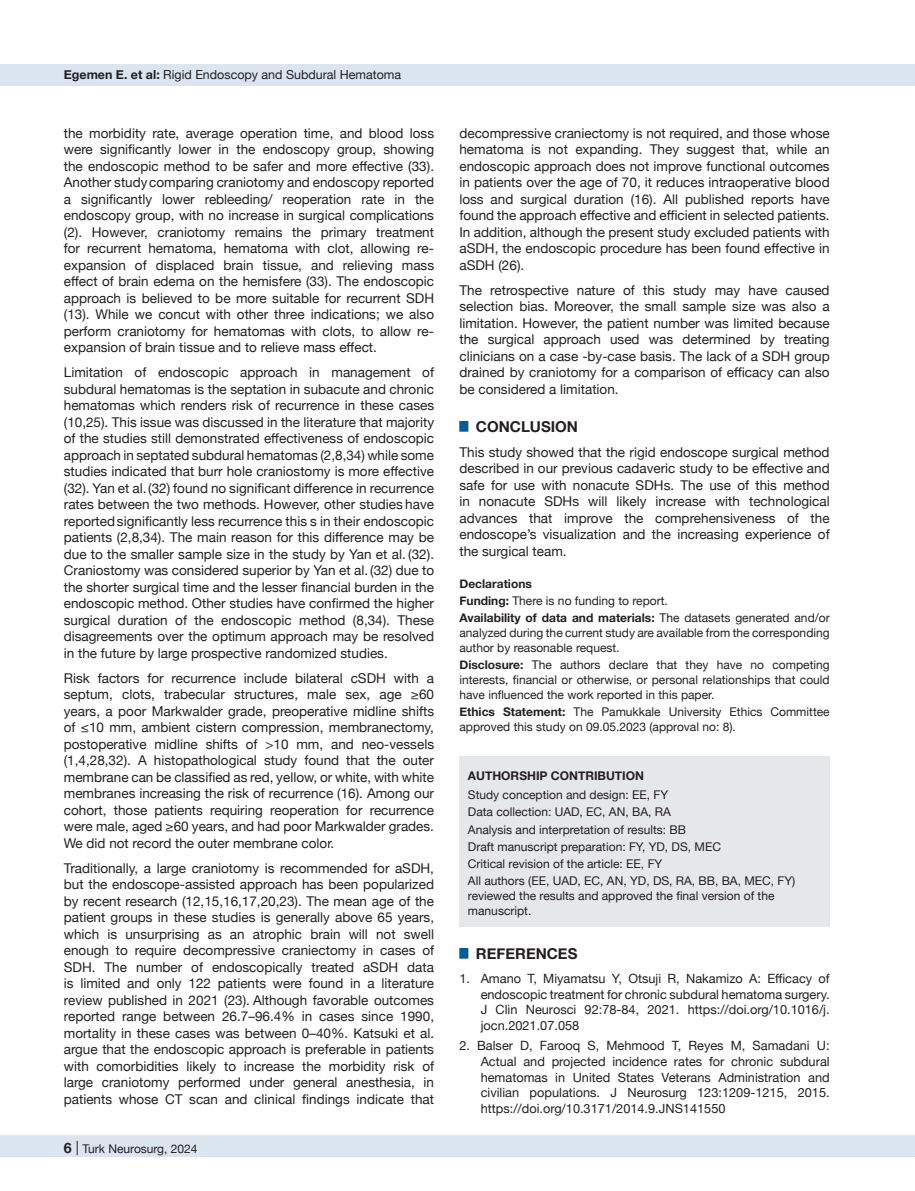
<style>
.page{position:relative;width:915px;height:1191px;background:#fff}
.page>*{position:absolute;margin:0;border:0;box-sizing:border-box;transform-origin:0 0}
.t1{font:700 15px "Helvetica Neue";color:#231f20}
.t2{font:13.5px/16.5px "Helvetica Neue";color:#231f20;text-align:justify}
.t3{font:12.75px/15.8px "Helvetica Neue";color:#231f20;text-align:justify}
.t4{font:12.45px "Helvetica Neue";color:#231f20}
.t5{font:12px/15px "Helvetica Neue";color:#231f20}
.t6{font:700 12px/17.1px "Helvetica Neue";color:#231f20}
.s1{font-weight:700}
.s2{font-weight:700;font-size:14.25px}
.s3{font-size:14.25px}
.s4{font-weight:400}
</style>
<div class="page">
<div style="left:0;top:1135px;width:914px;height:22px;background:#dbe5f0"></div>
<div style="left:0;top:64px;width:914px;height:21px;background:#dbe5f0"></div>
<div style="left:459px;top:756px;width:370px;height:171px;background:#e6e7e9"></div>
<p class="t4" style="left:64px;top:66px;width:339px"><span class="s1">Egemen E. et al:</span> Rigid Endoscopy and Subdural Hematoma</p>
<p class="t2" style="left:64px;top:125px;width:371px">the morbidity rate, average operation time, and blood loss were significantly lower in the endoscopy group, showing the endoscopic method to be safer and more effective (33).<br>Another studycomparing craniotomy and endoscopy reported a significantly lower rebleeding/ reoperation rate in the endoscopy group, with no increase in surgical complications (2). However, craniotomy remains the primary treatment for recurrent hematoma, hematoma with clot, allowing re&shy;expansion of displaced brain tissue, and relieving mass effect of brain edema on the hemisfere (33). The endoscopic approach is believed to be more suitable for recurrent SDH (13). While we concut with other three indications; we also perform craniotomy for hematomas with clots, to allow re&shy;expansion of brain tissue and to relieve mass effect.</p>
<p class="t2" style="left:64px;top:365px;width:371px">Limitation of endoscopic approach in management of subdural hematomas is the septation in subacute and chronic hematomas which renders risk of recurrence in these cases (10,25). This issue was discussed in the literature that majority of the studies still demonstrated effectiveness of endoscopic approach in septated subdural hematomas (2,8,34) while some studies indicated that burr hole craniostomy is more effective (32). Yan et al.(32) found no significant difference in recurrence rates between the two methods. However, other studies have reportedsignificantly less recurrence this s in their endoscopic patients (2,8,34). The main reason for this difference may be due to the smaller sample size in the study by Yan et al. (32).<br>Craniostomy was considered superior by Yan et al. (32) due to the shorter surgical time and the lesser financial burden in the endoscopic method. Other studies have confirmed the higher surgical duration of the endoscopic method (8,34). These disagreements over the optimum approach may be resolved in the future by large prospective randomized studies.</p>
<p class="t2" style="left:64px;top:670px;width:371px">Risk factors for recurrence include bilateral cSDH with a septum, clots, trabecular structures, male sex, age ≥60 years, a poor Markwalder grade, preoperative midline shifts of ≤10 mm, ambient cistern compression, membranectomy, postoperative midline shifts of &gt;10 mm, and neo-vessels (1,4,28,32). A histopathological study found that the outer membrane can be classified as red, yellow, or white, with white membranes increasing the risk of recurrence (16). Among our cohort, those patients requiring reoperation for recurrence were male, aged ≥60 years, and had poor Markwalder grades.<br>We did not record the outer membrane color.</p>
<p class="t2" style="left:64px;top:860px;width:371px">Traditionally, a large craniotomy is recommended for aSDH, but the endoscope-assisted approach has been popularized by recent research (12,15,16,17,20,23). The mean age of the patient groups in these studies is generally above 65 years, which is unsurprising as an atrophic brain will not swell enough to require decompressive craniectomy in cases of SDH. The number of endoscopically treated aSDH data is limited and only 122 patients were found in a literature review published in 2021 (23). Although favorable outcomes reported range between 26.7–96.4% in cases since 1990, mortality in these cases was between 0–40%. Katsuki et al. argue that the endoscopic approach is preferable in patients with comorbidities likely to increase the morbidity risk of large craniotomy performed under general anesthesia, in patients whose CT scan and clinical findings indicate that</p>
<p class="t5" style="left:63px;top:1142px;width:136px"><span class="s2">6</span> <span class="s3">|</span> Turk Neurosurg, 2024</p>
<p class="t2" style="left:459px;top:125px;width:371px">decompressive craniectomy is not required, and those whose hematoma is not expanding. They suggest that, while an endoscopic approach does not improve functional outcomes in patients over the age of 70, it reduces intraoperative blood loss and surgical duration (16). All published reports have found the approach effective and efficient in selected patients.<br>In addition, although the present study excluded patients with aSDH, the endoscopic procedure has been found effective in aSDH (26).</p>
<p class="t2" style="left:459px;top:282px;width:371px">The retrospective nature of this study may have caused selection bias. Moreover, the small sample size was also a limitation. However, the patient number was limited because the surgical approach used was determined by treating clinicians on a case -by-case basis. The lack of a SDH group drained by craniotomy for a comparison of efficacy can also be considered a limitation.</p>
<p class="t1" style="left:459px;top:414px;width:120px"><sup>█</sup> CONCLUSION</p>
<p class="t2" style="left:459px;top:444px;width:371px">This study showed that the rigid endoscope surgical method described in our previous cadaveric study to be effective and safe for use with nonacute SDHs. The use of this method in nonacute SDHs will likely increase with technological advances that improve the comprehensiveness of the endoscope’s visualization and the increasing experience of the surgical team.</p>
<p class="t6" style="left:459px;top:575px;width:371px">Declarations<br>Funding: <span class="s4">There is no funding to report.<br></span>Availability of data and materials: <span class="s4">The datasets generated and/or</span></p>
<p class="t5" style="left:459px;top:626px;width:371px">analyzed during the current study are available from the corresponding author by reasonable request.</p>
<p class="t5" style="left:459px;top:658px;width:371px;text-align:justify"><span class="s1">Disclosure:</span> The authors declare that they have no competing interests, financial or otherwise, or personal relationships that could have influenced the work reported in this paper.</p>
<p class="t5" style="left:459px;top:705px;width:371px"><span class="s1">Ethics Statement:</span> The Pamukkale University Ethics Committee approved this study on 09.05.2023 (approval no: 8).</p>
<p class="t6" style="left:468px;top:767px;width:177px">AUTHORSHIP CONTRIBUTION</p>
<p class="t5" style="left:468px;top:787px;width:329px;line-height:17.1px">Study conception and design: EE, FY<br>Data collection: UAD, EC, AN, BA, RA<br>Analysis and interpretation of results: BB<br>Draft manuscript preparation: FY, YD, DS, MEC<br>Critical revision of the article: EE, FY<br>All authors (EE, UAD, EC, AN, YD, DS, RA, BB, BA, MEC, FY)</p>
<p class="t5" style="left:468px;top:889px;width:308px">reviewed the results and approved the final version of the manuscript.</p>
<p class="t1" style="left:459px;top:941px;width:119px"><sup>█</sup> REFERENCES</p>
<p class="t3" style="left:480px;top:971px;width:350px;text-indent:-21px">1. Amano T, Miyamatsu Y, Otsuji R, Nakamizo A: Efficacy of endoscopic treatment for chronic subdural hematoma surgery.<br>J Clin Neurosci 92:78-84, 2021. https://doi.org/10.1016/j. jocn.2021.07.058</p>
<p class="t3" style="left:480px;top:1038px;width:350px;text-indent:-21px">2. Balser D, Farooq S, Mehmood T, Reyes M, Samadani U:<br>Actual and projected incidence rates for chronic subdural hematomas in United States Veterans Administration and civilian populations. J Neurosurg 123:1209-1215, 2015. https://doi.org/10.3171/2014.9.JNS141550</p>
</div>
